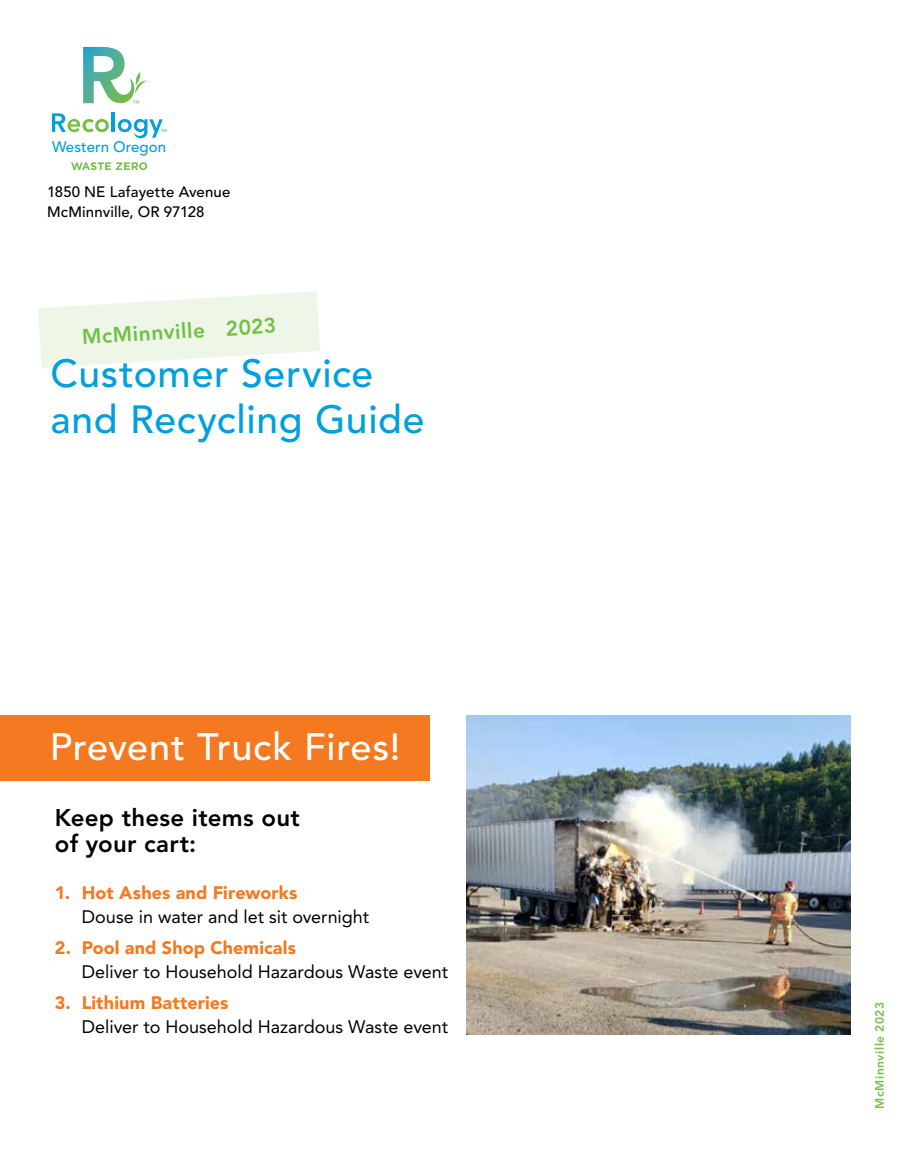
<style>
.page{position:relative;width:905px;height:1161px;background:#fff}
.page>*{position:absolute;margin:0;border:0;box-sizing:border-box;transform-origin:0 0}
.t1{font:500 39px/46.5px "Avenir LT Std";letter-spacing:.02em;color:#00a0dc}
.t2{font:500 37.95px "Avenir LT Std";letter-spacing:.015em;color:#fff}
.t3{font:800 24px/25.5px "Avenir LT Std";letter-spacing:.015em;color:#000}
.t4{font:800 21px "Avenir LT Std";color:#72bf44}
.t5{font:18px "Avenir LT Std";color:#000}
.t6{font:900 18px "Avenir LT Std";letter-spacing:.005em;color:#f47920}
.t7{font:500 15.15px "Avenir LT Std";color:#00a0dc}
.t8{font:500 15px/19.5px "Avenir LT Std";letter-spacing:.005em;color:#000}
.t9{font:800 12px "Avenir LT Std";letter-spacing:.045em;color:#72bf44}
</style>
<div class="page">
<svg style="left:52px;top:113px;width:57px;height:19px"></svg>
<hr style="left:112px;top:112px;width:3px;height:20px;background:#00a0dc">
<svg style="left:118px;top:119px;width:48px;height:19px"></svg>
<svg style="left:83px;top:47px;width:64px;height:57px"></svg>
<svg style="left:71px;top:162px;width:76px;height:8px"></svg>
<svg style="left:38px;top:291px;width:282px;height:77px"></svg>
<div style="left:0;top:715px;width:430px;height:66px;background:#f47920"></div>
<img style="left:466px;top:715px;width:384px;height:319px">
<p class="t7" style="left:52px;top:138px;width:116px">Western Oregon</p>
<p class="t8" style="left:47px;top:183px;width:185px">1850 NE Lafayette Avenue<br>McMinnville, OR 97128</p>
<p class="t4" style="left:81px;top:325px;width:196px;rotate:-4deg">McMinnville 2023</p>
<h1 class="t1" style="left:50px;top:351px;width:376px">Customer Service and Recycling Guide</h1>
<h2 class="t2" style="left:50px;top:725px;width:352px">Prevent Truck Fires!</h2>
<h3 class="t3" style="left:55px;top:805px;width:246px">Keep these items out of your cart:</h3>
<p class="t6" style="left:55px;top:882px;width:244px">1. Hot Ashes and Fireworks</p>
<p class="t5" style="left:82px;top:906px;width:289px">Douse in water and let sit overnight</p>
<p class="t6" style="left:55px;top:937px;width:243px">2. Pool and Shop Chemicals</p>
<p class="t5" style="left:82px;top:961px;width:368px">Deliver to Household Hazardous Waste event</p>
<p class="t6" style="left:55px;top:991px;width:175px">3. Lithium Batteries</p>
<p class="t5" style="left:82px;top:1016px;width:368px">Deliver to Household Hazardous Waste event</p>
<p class="t9" style="left:872px;top:1108px;width:108px;rotate:-90deg">McMinnville 2023</p>
</div>
